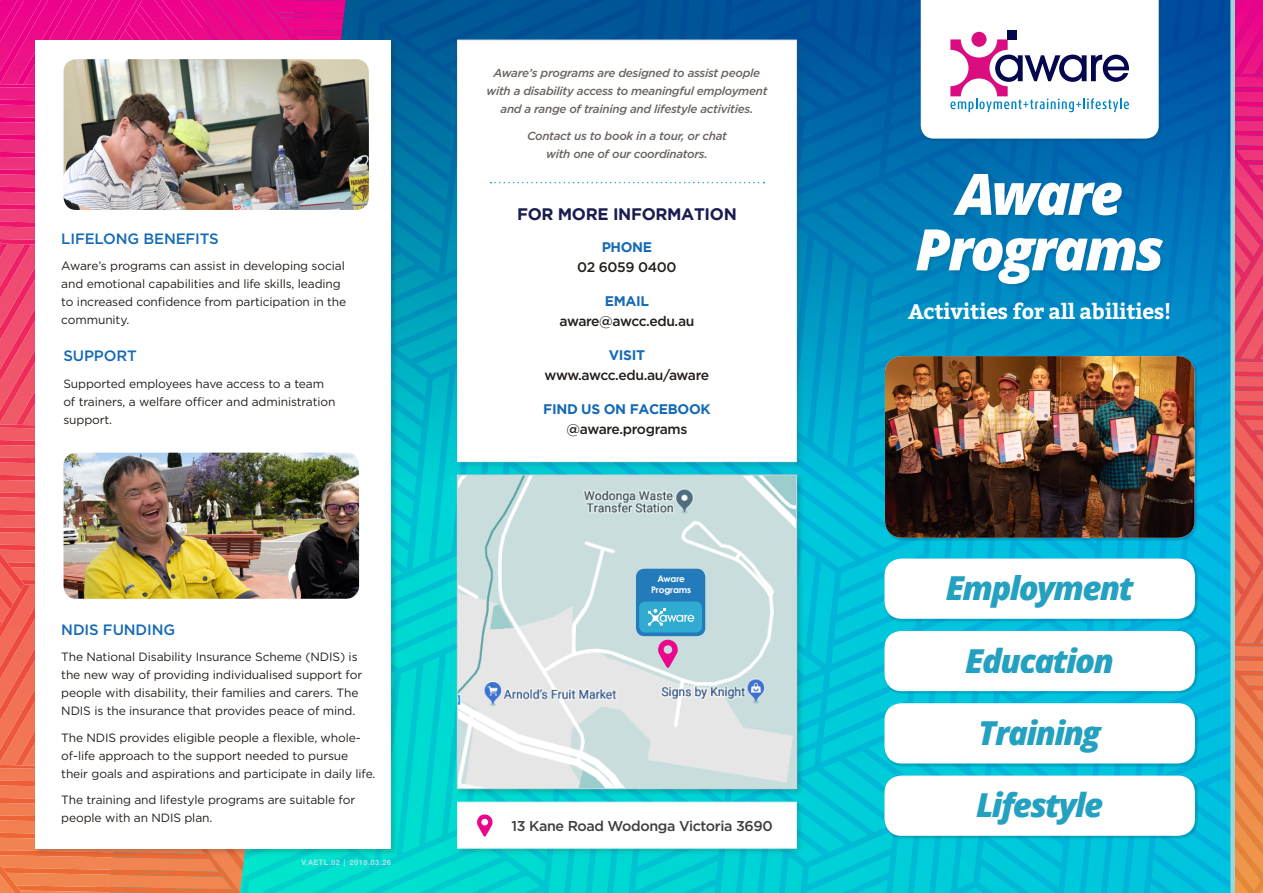
<style>
.page{position:relative;width:1263px;height:893px;background:#fff}
.page>*{position:absolute;margin:0;border:0;box-sizing:border-box;transform-origin:0 0}
.Heading{font:italic 800 57.3px/55.5px "Open Sans";letter-spacing:-.05em;color:#fff;text-align:center}
.t1{font:italic 800 33px/72.3px "Open Sans";letter-spacing:-.05em;color:#199bbd}
.Heading-2{font:700 21px "Bitter";letter-spacing:-.015em;color:#fff}
.CERT_Footer_heading{font:700 16.65px "Gotham";letter-spacing:-.02em;color:#191c51}
.CERT_Footer_heading-2{font:500 15px "Gotham";letter-spacing:-.01em;color:#156ab5}
.CERT_Footer_heading-3{font:500 14.25px "Gotham";letter-spacing:-.025em;color:#3e3e3f}
.CERT_Footer_heading-4{font:500 13.8px/20.5px "Gotham";letter-spacing:-.035em;color:#241e1b;text-align:center}
.CERT_Footer_heading-5{font:700 13.8px/20.5px "Gotham";letter-spacing:-.025em;color:#156ab5;text-align:center}
.CERT_Footer_heading-6{font:12px/18px "Gotham";letter-spacing:-.01em;color:#241e1b}
.CERT_Footer_heading-7{font:italic 500 11.7px/18.3px "Gotham";letter-spacing:-.025em;color:#6b6360;text-align:center}
.CERT_Footer_heading-8{font:700 9px/10.5px "Century Gothic";letter-spacing:-.01em;color:#fff;text-align:center}
.CERT_Footer_heading-9{font:700 7.5px "Swiss 721 BT";letter-spacing:.05em;color:#b5e2eb}
.s1{font-weight:700;color:#156ab5}
.s2{font-weight:500;color:#241e1b}
</style>
<div class="page">
<img style="left:0;top:0;width:1263px;height:893px">
<p class="CERT_Footer_heading-2" style="left:61px;top:229px;width:159px">LIFELONG BENEFITS</p>
<p class="CERT_Footer_heading-6" style="left:61px;top:257px;width:286px">Aware’s programs can assist in developing social and emotional capabilities and life skills, leading to increased confidence from participation in the community.</p>
<p class="CERT_Footer_heading-2" style="left:63px;top:346px;width:75px">SUPPORT</p>
<p class="CERT_Footer_heading-6" style="left:63px;top:374px;width:274px">Supported employees have access to a team of trainers, a welfare officer and administration support.</p>
<p class="CERT_Footer_heading-2" style="left:61px;top:619px;width:115px">NDIS FUNDING</p>
<p class="CERT_Footer_heading-6" style="left:61px;top:648px;width:302px">The National Disability Insurance Scheme (NDIS) is the new way of providing individualised support for people with disability, their families and carers. The NDIS is the insurance that provides peace of mind.</p>
<p class="CERT_Footer_heading-6" style="left:61px;top:728px;width:316px">The NDIS provides eligible people a flexible, whole&shy;of-life approach to the support needed to pursue their goals and aspirations and participate in daily life.</p>
<p class="CERT_Footer_heading-6" style="left:61px;top:791px;width:295px">The training and lifestyle programs are suitable for people with an NDIS plan.</p>
<p class="CERT_Footer_heading-9" style="left:301px;top:858px;width:91px">V.AETL.02 | 2019.03.26</p>
<p class="CERT_Footer_heading-7" style="left:486px;top:63px;width:282px">Aware’s programs are designed to assist people with a disability access to meaningful employment and a range of training and lifestyle activities.</p>
<p class="CERT_Footer_heading-7" style="left:527px;top:126px;width:201px">Contact us to book in a tour, or chat with one of our coordinators.</p>
<p class="CERT_Footer_heading" style="left:517px;top:204px;width:221px">FOR MORE INFORMATION</p>
<p class="CERT_Footer_heading-4" style="left:577px;top:237px;width:101px"><span class="s1">PHONE<br></span>02 6059 0400</p>
<p class="CERT_Footer_heading-4" style="left:559px;top:291px;width:136px"><span class="s1">EMAIL </span>aware@awcc.edu.au</p>
<p class="CERT_Footer_heading-4" style="left:545px;top:345px;width:166px"><span class="s1">VISIT </span>www.awcc.edu.au/aware</p>
<p class="CERT_Footer_heading-5" style="left:543px;top:398px;width:169px">FIND US ON FACEBOOK <span class="s2">@aware.programs</span></p>
<p class="CERT_Footer_heading-8" style="left:651px;top:573px;width:42px">Aware<br>Programs</p>
<p class="CERT_Footer_heading-3" style="left:511px;top:817px;width:263px">13 Kane Road Wodonga Victoria 3690</p>
<p class="Heading" style="left:915px;top:164px;width:250px">Aware<br>Programs</p>
<p class="Heading-2" style="left:908px;top:298px;width:264px">Activities for all abilities!</p>
<h2 class="t1" style="left:945px;top:551px;width:190px">Employment</h2>
<h2 class="t1" style="left:965px;top:623px;width:150px">Education</h2>
<h2 class="t1" style="left:976px;top:695px;width:128px">Training<br>Lifestyle</h2>
</div>
